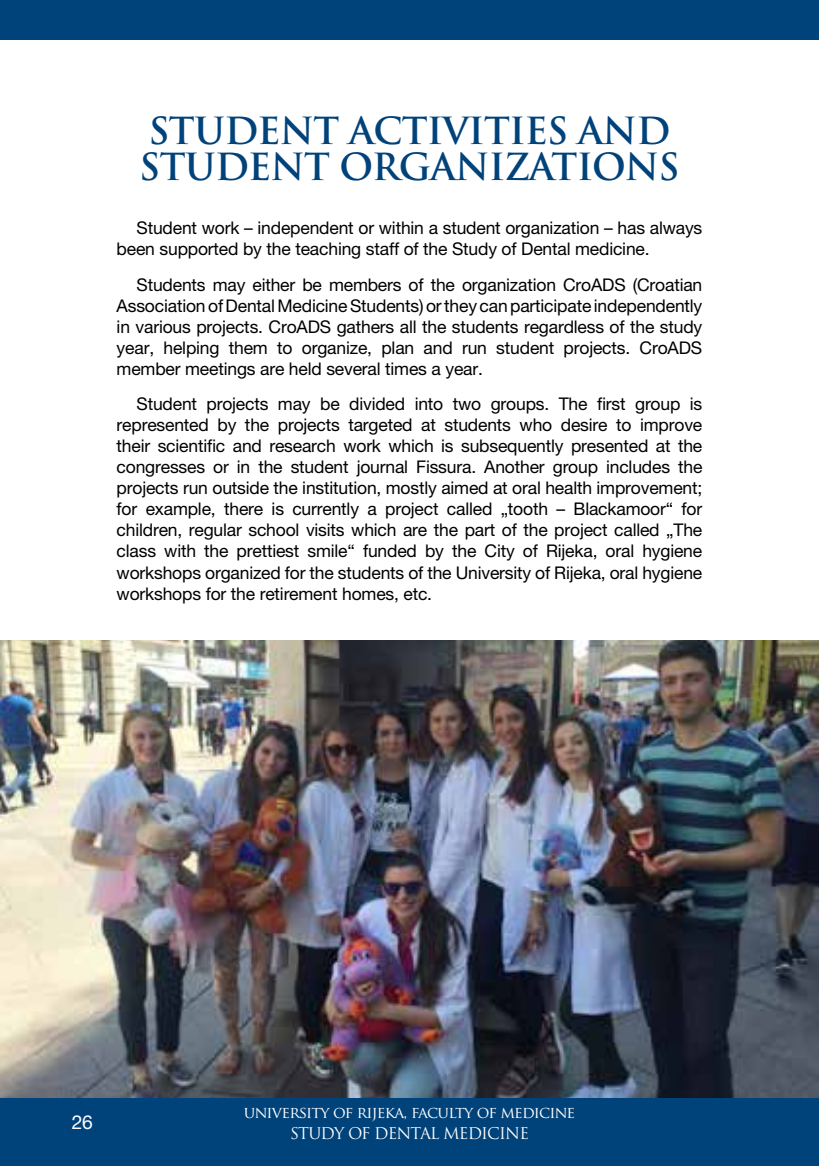
<style>
.page{position:relative;width:819px;height:1166px;background:#fff}
.page>*{position:absolute;margin:0;border:0;box-sizing:border-box;transform-origin:0 0}
.t1{font:700 36.4px/36.4px "Trajan Pro";letter-spacing:-.02em;color:#00427a}
.t2{font:19.25px "Helvetica Neue LT Pro";color:#fff}
.t3{font:17.5px/21px "Helvetica Neue LT Pro";letter-spacing:-.01em;color:#000;text-align:justify}
.t4{font:15.75px "Trajan Pro";letter-spacing:-.05em;color:#fff}
</style>
<div class="page">
<div style="left:0;top:0;width:819px;height:40px;background:#00427a"></div>
<div style="left:0;top:1098px;width:819px;height:68px;background:#00427a"></div>
<img style="left:0;top:640px;width:819px;height:458px">
<h1 class="t1" style="left:139px;top:113px;width:542px">STUDENT ACTIVITIES AND<br>STUDENT ORGANIZATIONS</h1>
<p class="t3" style="left:117px;top:217px;width:587px;text-indent:20px">Student work – independent or within a student organization – has always been supported by the teaching staff of the Study of Dental medicine.</p>
<p class="t3" style="left:117px;top:274px;width:587px;text-indent:20px">Students may either be members of the organization CroADS (Croatian Association of Dental Medicine Students) or they can participate independently in various projects. CroADS gathers all the students regardless of the study year, helping them to organize, plan and run student projects. CroADS member meetings are held several times a year.</p>
<p class="t3" style="left:117px;top:393px;width:587px;text-indent:20px">Student projects may be divided into two groups. The first group is represented by the projects targeted at students who desire to improve their scientific and research work which is subsequently presented at the congresses or in the student journal Fissura. Another group includes the projects run outside the institution, mostly aimed at oral health improvement; for example, there is currently a project called „tooth – Blackamoor“ for children, regular school visits which are the part of the project called „The class with the prettiest smile“ funded by the City of Rijeka, oral hygiene workshops organized for the students of the University of Rijeka, oral hygiene workshops for the retirement homes, etc.</p>
<p class="t2" style="left:72px;top:1110px;width:23px">26</p>
<p class="t4" style="left:244px;top:1102px;width:333px">university of rijeka, faculty of medicine</p>
<p class="t4" style="left:290px;top:1123px;width:240px">STUDY OF DENTAL MEDICINE</p>
</div>
